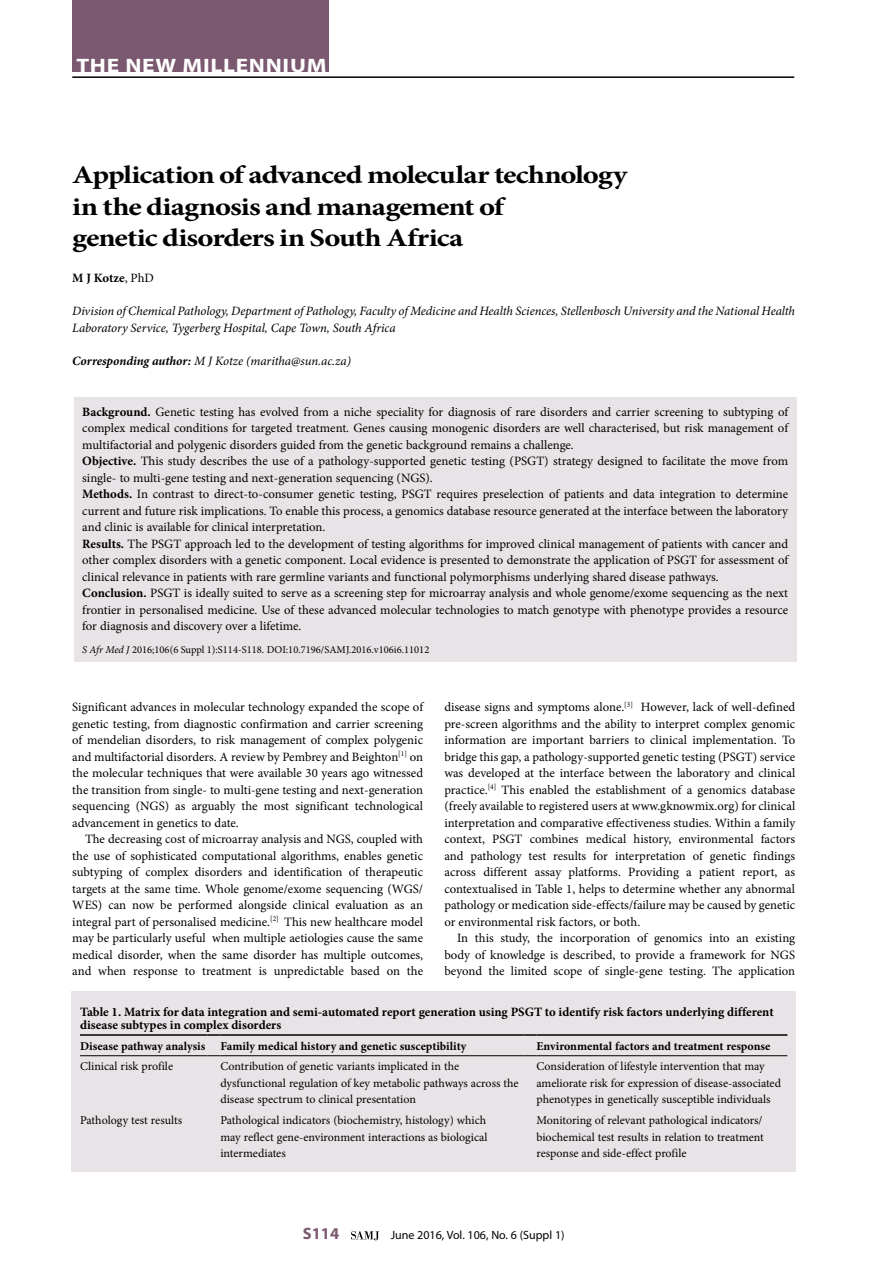
<style>
.page{position:relative;width:893px;height:1263px;background:#fff}
.page>*{position:absolute;margin:0;border:0;box-sizing:border-box;transform-origin:0 0}
.t1{font:700 25.5px/31.5px "Minion Pro";letter-spacing:-.03em;color:#000;scale:1.2 1}
.t2{font:700 19.5px "Myriad Pro";letter-spacing:.03em;color:#fff;scale:1.2 1}
.t3{font:700 16.5px "Myriad Pro";color:#7a586f}
.t4{font:12.75px/16.5px "Minion Pro";color:#000;text-align:justify}
.t5{font:italic 12.75px/16.5px "Minion Pro";letter-spacing:-.005em;color:#000}
.t6{font:700 12.75px/13.5px "Minion Pro";color:#000}
.t7{font:12px/16.5px "Minion Pro";color:#000}
.t8{font:700 12px "Minion Pro";color:#000}
.t9{font:12px "Myriad Pro";color:#000}
.t10{font:10.5px "Minion Pro";color:#000}
.s1{font-weight:400}
.s2{font-weight:700}
.s3{font-style:italic}
</style>
<div class="page">
<svg style="left:351px;top:1231px;width:28px;height:9px"></svg>
<hr style="left:72px;top:76px;width:722px;height:2px;background:#000">
<div style="left:72px;top:0;width:257px;height:72px;background:#7a586f"></div>
<div style="left:74px;top:398px;width:723px;height:264px;background:#e8e3e6"></div>
<div style="left:72px;top:992px;width:724px;height:180px;background:#e8e3e6"></div>
<hr style="left:80px;top:1034px;width:128px;height:2px;background:#000">
<svg style="left:208px;top:1034px;width:12px;height:2px"></svg>
<hr style="left:220px;top:1034px;width:304px;height:2px;background:#000">
<svg style="left:524px;top:1034px;width:12px;height:2px"></svg>
<hr style="left:536px;top:1034px;width:251px;height:2px;background:#000">
<hr style="left:80px;top:1055px;width:128px;height:1px;background:#000">
<svg style="left:208px;top:1055px;width:12px;height:1px"></svg>
<hr style="left:220px;top:1055px;width:304px;height:1px;background:#000">
<svg style="left:524px;top:1055px;width:12px;height:1px"></svg>
<hr style="left:536px;top:1055px;width:251px;height:1px;background:#000">
<h2 class="t2" style="left:76px;top:53px;width:210px">THE NEW MILLENNIUM</h2>
<h1 class="t1" style="left:72px;top:159px;width:464px">Application of advanced molecular technology in the diagnosis and management of<br>genetic disorders in South Africa</h1>
<p class="t6" style="left:72px;top:271px;width:83px">M J Kotze<span class="s1">, PhD</span></p>
<p class="t5" style="left:72px;top:303px;width:724px">Division of Chemical Pathology, Department of Pathology, Faculty of Medicine and Health Sciences, Stellenbosch University and the National Health<br>Laboratory Service, Tygerberg Hospital, Cape Town, South Africa</p>
<p class="t5" style="left:72px;top:352px;width:280px"><span class="s2">Corresponding author:</span> M J Kotze (maritha@sun.ac.za)</p>
<p class="t4" style="left:82px;top:403px;width:707px;text-align:left"><span class="s2">Background.</span> Genetic testing has evolved from a niche speciality for diagnosis of rare disorders and carrier screening to subtyping of complex medical conditions for targeted treatment. Genes causing monogenic disorders are well characterised, but risk management of multifactorial and polygenic disorders guided from the genetic background remains a challenge.<br><span class="s2">Objective.</span> This study describes the use of a pathology-supported genetic testing (PSGT) strategy designed to facilitate the move from single- to multi-gene testing and next-generation sequencing (NGS).<br><span class="s2">Methods.</span> In contrast to direct-to-consumer genetic testing, PSGT requires preselection of patients and data integration to determine current and future risk implications. To enable this process, a genomics database resource generated at the interface between the laboratory and clinic is available for clinical interpretation.<br><span class="s2">Results.</span> The PSGT approach led to the development of testing algorithms for improved clinical management of patients with cancer and other complex disorders with a genetic component. Local evidence is presented to demonstrate the application of PSGT for assessment of clinical relevance in patients with rare germline variants and functional polymorphisms underlying shared disease pathways.<br><span class="s2">Conclusion.</span> PSGT is ideally suited to serve as a screening step for microarray analysis and whole genome/exome sequencing as the next frontier in personalised medicine. Use of these advanced molecular technologies to match genotype with phenotype provides a resource for diagnosis and discovery over a lifetime.</p>
<p class="t10" style="left:82px;top:642px;width:349px"><span class="s3">S Afr Med J</span> 2016;106(6 Suppl 1):S114-S118. DOI:10.7196/SAMJ.2016.v106i6.11012</p>
<p class="t4" style="left:72px;top:699px;width:352px">Significant advances in molecular technology expanded the scope of genetic testing, from diagnostic confirmation and carrier screening of mendelian disorders, to risk management of complex polygenic and multifactorial disorders. A review by Pembrey and Beighton<sup>[1]</sup> on the molecular techniques that were available 30 years ago witnessed the transition from single- to multi-gene testing and next-generation sequencing (NGS) as arguably the most significant technological advancement in genetics to date.</p>
<p class="t4" style="left:72px;top:831px;width:352px;text-indent:13px">The decreasing cost of microarray analysis and NGS, coupled with the use of sophisticated computational algorithms, enables genetic subtyping of complex disorders and identification of therapeutic targets at the same time. Whole genome/exome sequencing (WGS/ WES) can now be performed alongside clinical evaluation as an integral part of personalised medicine.<sup>[2]</sup> This new healthcare model may be particularly useful when multiple aetiologies cause the same medical disorder, when the same disorder has multiple outcomes, and when response to treatment is unpredictable based on the</p>
<p class="t4" style="left:444px;top:699px;width:352px">disease signs and symptoms alone.<sup>[3]</sup> However, lack of well-defined pre-screen algorithms and the ability to interpret complex genomic information are important barriers to clinical implementation. To bridge this gap, a pathology-supported genetic testing (PSGT) service was developed at the interface between the laboratory and clinical practice.<sup>[4]</sup> This enabled the establishment of a genomics database (freely available to registered users at www.gknowmix.org) for clinical interpretation and comparative effectiveness studies. Within a family context, PSGT combines medical history, environmental factors and pathology test results for interpretation of genetic findings across different assay platforms. Providing a patient report, as contextualised in Table 1, helps to determine whether any abnormal pathology or medication side-effects/failure may be caused by genetic or environmental risk factors, or both.</p>
<p class="t4" style="left:444px;top:930px;width:352px;text-indent:13px">In this study, the incorporation of genomics into an existing body of knowledge is described, to provide a framework for NGS beyond the limited scope of single-gene testing. The application</p>
<p class="t6" style="left:80px;top:1004px;width:695px">Table 1. Matrix for data integration and semi-automated report generation using PSGT to identify risk factors underlying different disease subtypes in complex disorders</p>
<p class="t8" style="left:80px;top:1037px;width:127px">Disease pathway analysis</p>
<p class="t8" style="left:220px;top:1037px;width:247px">Family medical history and genetic susceptibility</p>
<p class="t8" style="left:536px;top:1037px;width:236px">Environmental factors and treatment response</p>
<p class="t7" style="left:80px;top:1058px;width:95px">Clinical risk profile</p>
<p class="t7" style="left:220px;top:1058px;width:300px">Contribution of genetic variants implicated in the dysfunctional regulation of key metabolic pathways across the disease spectrum to clinical presentation</p>
<p class="t7" style="left:536px;top:1058px;width:246px">Consideration of lifestyle intervention that may ameliorate risk for expression of disease-associated phenotypes in genetically susceptible individuals</p>
<p class="t7" style="left:80px;top:1112px;width:104px">Pathology test results</p>
<p class="t7" style="left:220px;top:1112px;width:269px;text-align:justify">Pathological indicators (biochemistry, histology) which may reflect gene-environment interactions as biological intermediates</p>
<p class="t7" style="left:536px;top:1112px;width:229px">Monitoring of relevant pathological indicators/ biochemical test results in relation to treatment response and side-effect profile</p>
<p class="t3" style="left:303px;top:1223px;width:38px">S114</p>
<p class="t9" style="left:391px;top:1228px;width:175px">June 2016, Vol. 106, No. 6 (Suppl 1)</p>
</div>
